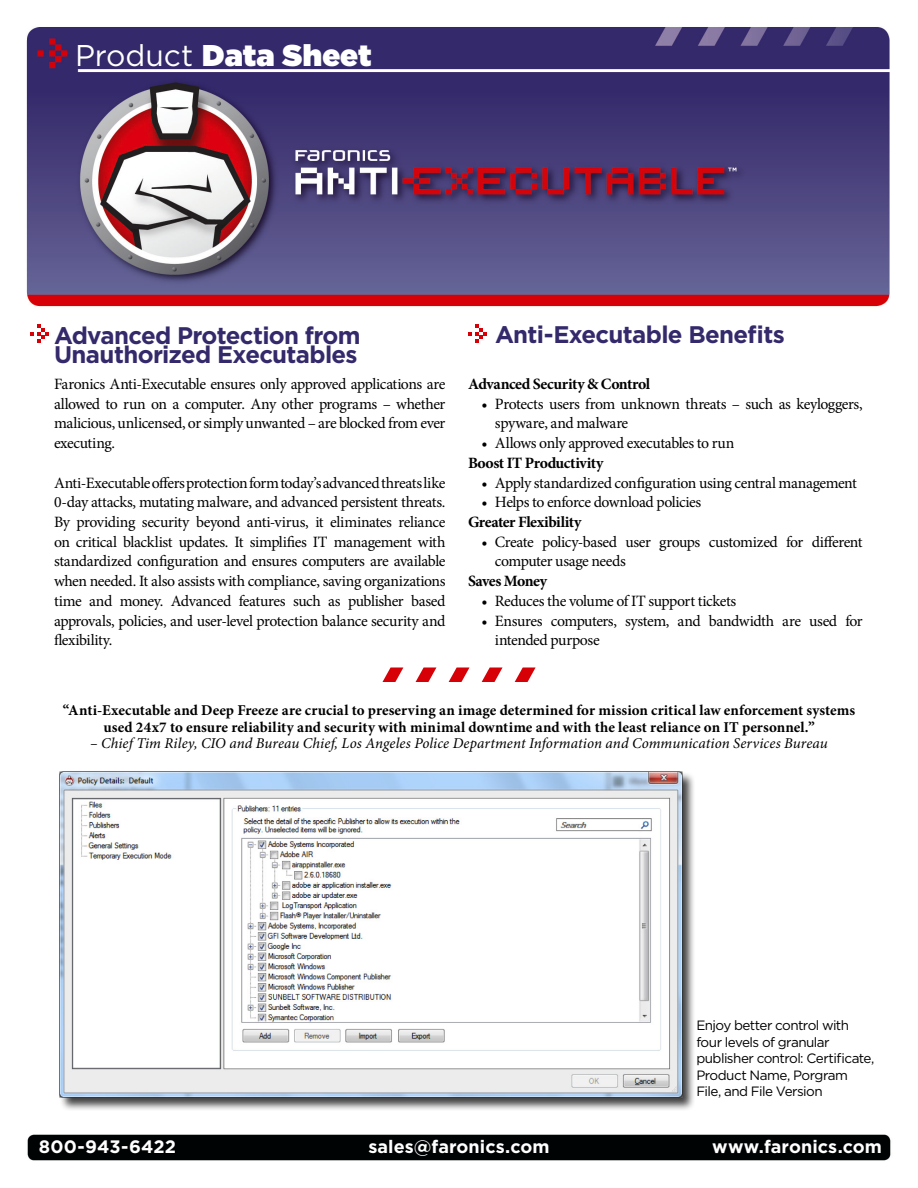
<style>
.page{position:relative;width:918px;height:1188px;background:#fff}
.page>*{position:absolute;margin:0;border:0;box-sizing:border-box;transform-origin:0 0}
.t1{font:900 30px "Gotham";color:#fff}
.t2{font:700 24px/19.5px "Gotham";letter-spacing:-.03em;color:#34296b}
.t3{font:700 18px "Gotham";letter-spacing:.005em;color:#fff}
.t4{font:15.75px/19.6px "Minion Pro";letter-spacing:-.03em;color:#000}
.t5{font:700 15.75px "Minion Pro";letter-spacing:-.025em;color:#000}
.t6{font:700 15px/16.5px "Minion Pro";letter-spacing:.005em;color:#000;text-align:center}
.t7{font:italic 15px "Minion Pro";letter-spacing:.005em;color:#000}
.t8{font:13.5px/16.5px "Gotham";letter-spacing:-.04em;color:#000}
.s1{font-weight:400}
</style>
<div class="page">
<img style="left:26px;top:27px;width:865px;height:1134px">
<svg style="left:382px;top:668px;width:154px;height:14px"></svg>
<svg style="left:30px;top:325px;width:19px;height:18px"></svg>
<svg style="left:468px;top:325px;width:19px;height:18px"></svg>
<div style="left:59px;top:771px;width:637px;height:340px;background:#000;opacity:.75"></div>
<img style="left:59px;top:772px;width:623px;height:325px">
<h1 class="t1" style="left:75px;top:38px;width:298px"><span class="s1">Product</span> Data Sheet</h1>
<h2 class="t2" style="left:54px;top:325px;width:308px">Advanced Protection from<br>Unauthorized Executables</h2>
<p class="t4" style="left:54px;top:374px;width:393px;text-align:justify">Faronics Anti-Executable ensures only approved applications are allowed to run on a computer. Any other programs – whether malicious, unlicensed, or simply unwanted – are blocked from ever executing.</p>
<p class="t4" style="left:54px;top:473px;width:393px;text-align:justify">Anti-Executable offers protection form today’s advanced threats like 0-day attacks, mutating malware, and advanced persistent threats.<br>By providing security beyond anti-virus, it eliminates reliance on critical blacklist updates. It simplifies IT management with standardized configuration and ensures computers are available when needed. It also assists with compliance, saving organizations time and money. Advanced features such as publisher based approvals, policies, and user-level protection balance security and flexibility.</p>
<h2 class="t2" style="left:495px;top:324px;width:291px">Anti-Executable Benefits</h2>
<p class="t5" style="left:468px;top:373px;width:184px">Advanced Security &amp; Control</p>
<p class="t4" style="left:495px;top:394px;width:369px;text-indent:-13px">• Protects users from unknown threats – such as keyloggers, spyware, and malware</p>
<p class="t4" style="left:481px;top:433px;width:254px">• Allows only approved executables to run</p>
<p class="t5" style="left:468px;top:452px;width:137px">Boost IT Productivity</p>
<p class="t4" style="left:481px;top:473px;width:377px">• Apply standardized configuration using central management</p>
<p class="t4" style="left:481px;top:493px;width:221px">• Helps to enforce download policies</p>
<p class="t5" style="left:468px;top:511px;width:115px">Greater Flexibility</p>
<p class="t4" style="left:495px;top:532px;width:369px;text-indent:-13px">• Create policy-based user groups customized for different computer usage needs</p>
<p class="t5" style="left:468px;top:570px;width:81px">Saves Money</p>
<p class="t4" style="left:481px;top:591px;width:256px">• Reduces the volume of IT support tickets</p>
<p class="t4" style="left:495px;top:611px;width:369px;text-indent:-13px">• Ensures computers, system, and bandwidth are used for intended purpose</p>
<p class="t6" style="left:63px;top:702px;width:794px">“Anti-Executable and Deep Freeze are crucial to preserving an image determined for mission critical law enforcement systems used 24x7 to ensure reliability and security with minimal downtime and with the least reliance on IT personnel.”</p>
<p class="t7" style="left:90px;top:733px;width:739px">– Chief Tim Riley, CIO and Bureau Chief, Los Angeles Police Department Information and Communication Services Bureau</p>
<p class="t8" style="left:696px;top:1017px;width:179px">Enjoy better control with four levels of granular publisher control: Certificate,<br>Product Name, Porgram<br>File, and File Version</p>
<p class="t3" style="left:39px;top:1137px;width:139px">800-943-6422</p>
<p class="t3" style="left:368px;top:1137px;width:183px">sales@faronics.com</p>
<p class="t3" style="left:712px;top:1137px;width:171px">www.faronics.com</p>
</div>
